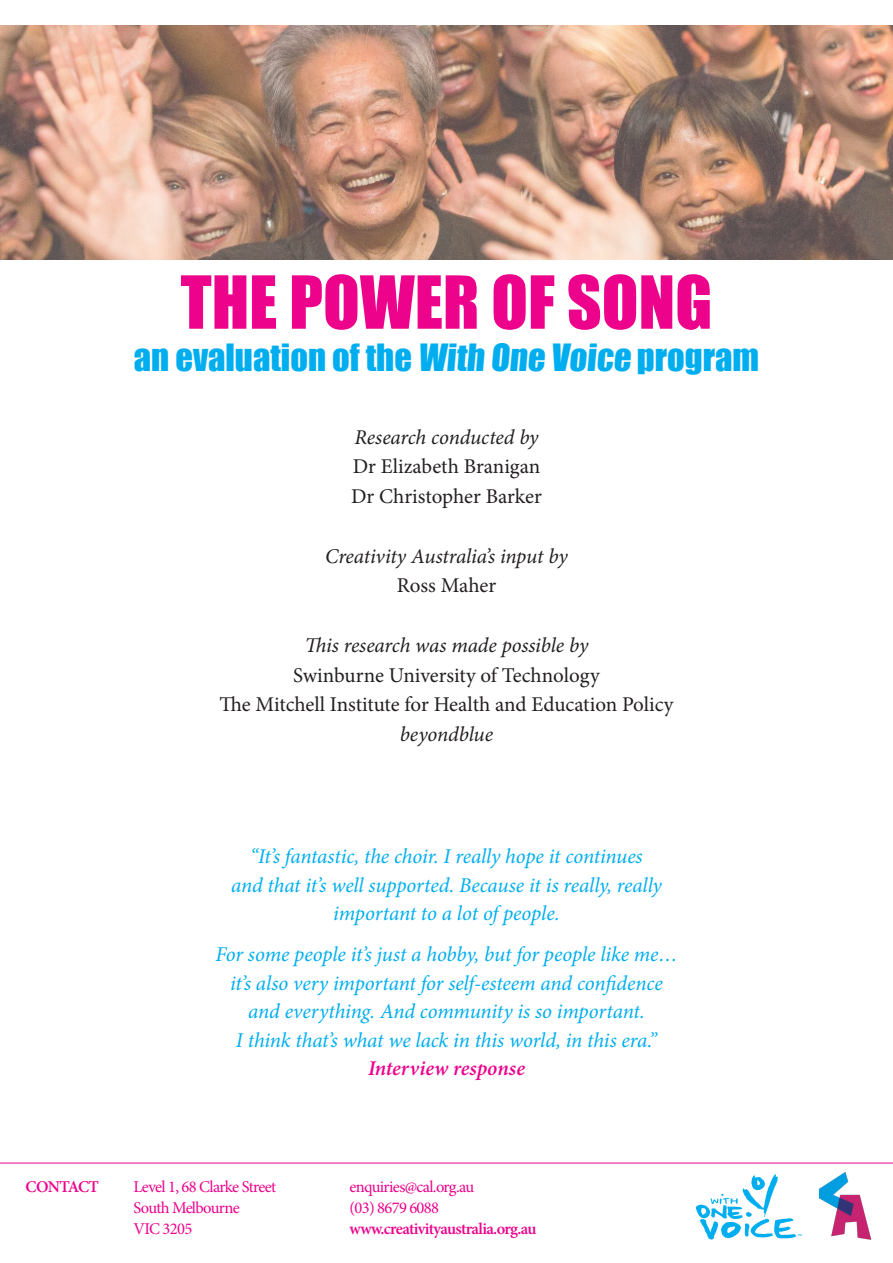
<style>
.page{position:relative;width:893px;height:1263px;background:#fff}
.page>*{position:absolute;margin:0;border:0;box-sizing:border-box;transform-origin:0 0}
.t1{font:67.5px "Impact";color:#ed028c}
.t2{font:34.5px "Impact";color:#00aeef}
.t3{font:italic 21px/28.5px "Minion Pro";letter-spacing:-.01em;color:#00aeef;text-align:center}
.t4{font:21px "Minion Pro";letter-spacing:-.005em;color:#231f20}
.t5{font:italic 21px "Minion Pro";letter-spacing:-.01em;color:#231f20}
.t6{font:italic 600 21px "Minion Pro";color:#ed028c}
.t7{font:16.5px "Minion Pro";letter-spacing:-.04em;color:#ed028c}
.t8{font:600 16.5px "Minion Pro";letter-spacing:-.04em;color:#ed028c}
</style>
<div class="page">
<img style="left:0;top:26px;width:893px;height:233px">
<img style="left:820px;top:1172px;width:52px;height:68px">
<svg style="left:695px;top:1174px;width:106px;height:66px"></svg>
<hr style="left:0;top:1163px;width:893px;height:1px;background:#ed028c">
<p class="t1" style="left:181px;top:250px;width:533px">THE POWER OF SONG</p>
<p class="t2" style="left:134px;top:331px;width:627px">an evaluation of the With One Voice program</p>
<p class="t5" style="left:354px;top:422px;width:186px">Research conducted by</p>
<p class="t4" style="left:353px;top:452px;width:189px">Dr Elizabeth Branigan</p>
<p class="t4" style="left:351px;top:482px;width:192px">Dr Christopher Barker</p>
<p class="t5" style="left:325px;top:541px;width:244px">Creativity Australia’s input by</p>
<p class="t4" style="left:397px;top:571px;width:101px">Ross Maher</p>
<p class="t5" style="left:305px;top:631px;width:285px">This research was made possible by</p>
<p class="t4" style="left:293px;top:661px;width:308px">Swinburne University of Technology</p>
<p class="t4" style="left:219px;top:690px;width:456px">The Mitchell Institute for Health and Education Policy</p>
<p class="t5" style="left:400px;top:720px;width:95px">beyondblue</p>
<p class="t3" style="left:231px;top:842px;width:432px">“It’s fantastic, the choir. I really hope it continues<br>and that it’s well supported. Because it is really, really important to a lot of people.</p>
<p class="t3" style="left:215px;top:940px;width:464px">For some people it’s just a hobby, but for people like me… it’s also very important for self-esteem and confidence and everything. And community is so important.<br>I think that’s what we lack in this world, in this era.”</p>
<p class="t6" style="left:368px;top:1054px;width:158px">Interview response</p>
<p class="t8" style="left:26px;top:1175px;width:75px">CONTACT</p>
<p class="t7" style="left:134px;top:1176px;width:144px">Level 1, 68 Clarke Street</p>
<p class="t7" style="left:350px;top:1176px;width:126px">enquiries@cal.org.au</p>
<p class="t7" style="left:134px;top:1197px;width:108px">South Melbourne</p>
<p class="t7" style="left:350px;top:1197px;width:91px">(03) 8679 6088</p>
<p class="t7" style="left:134px;top:1218px;width:60px">VIC 3205</p>
<p class="t8" style="left:350px;top:1217px;width:188px">www.creativityaustralia.org.au</p>
</div>
